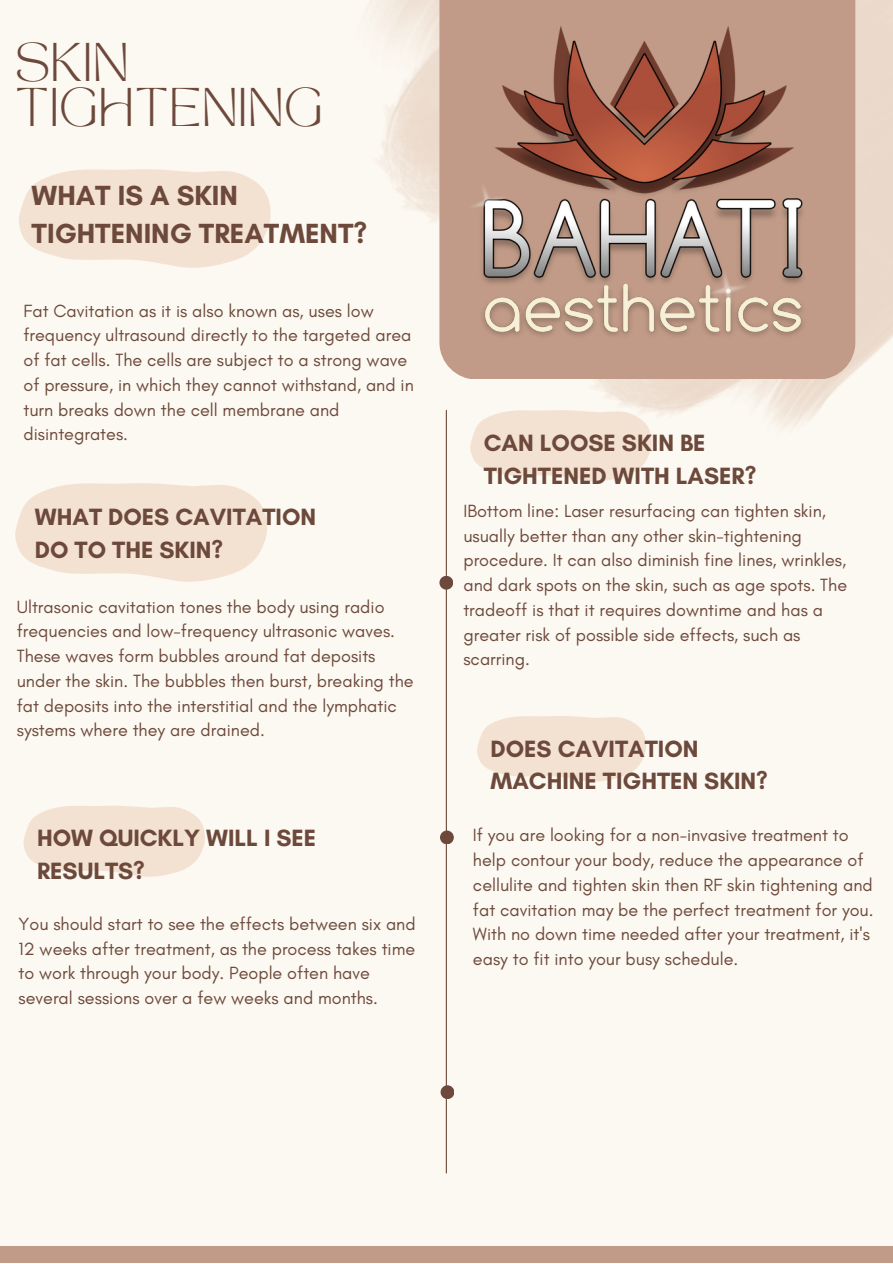
<style>
.page{position:relative;width:893px;height:1264px;background:#fff}
.page>*{position:absolute;margin:0;border:0;box-sizing:border-box;transform-origin:0 0}
.t1{font:38.1px/45px "TAN MON CHERI Regular";letter-spacing:.02em;color:#6d493b}
.t2{font:700 28.2px/38.4px "Glacial Indifference";color:#6d493b}
.t3{font:700 24px/32.5px "Glacial Indifference";color:#6d493b}
.t4{font:18px/24.8px "Glacial Indifference";color:#6d493b}
</style>
<div class="page">
<div style="left:0;top:0;width:892px;height:1262px;background:#fcf9f2"></div>
<img style="left:369px;top:0;width:523px;height:524px">
<div style="left:439px;top:0;width:416px;height:379px;background:#c19b87"></div>
<hr style="left:446px;top:410px;width:1px;height:762px;background:#6d493b">
<svg style="left:19px;top:169px;width:252px;height:99px"></svg>
<div style="left:439px;top:576px;width:14px;height:13px;background:#6d493b;border-radius:50%"></div>
<div style="left:440px;top:830px;width:14px;height:14px;background:#6d493b;border-radius:50%"></div>
<div style="left:440px;top:1085px;width:14px;height:14px;background:#6d493b;border-radius:50%"></div>
<svg style="left:470px;top:410px;width:182px;height:71px"></svg>
<div style="left:0;top:1245px;width:892px;height:17px;background:#c19b87"></div>
<img style="left:439px;top:8px;width:364px;height:358px">
<svg style="left:15px;top:483px;width:252px;height:99px"></svg>
<svg style="left:477px;top:716px;width:169px;height:66px"></svg>
<svg style="left:24px;top:805px;width:181px;height:72px"></svg>
<h1 class="t1" style="left:15px;top:47px;width:309px">SKIN<br>TIGHTENING</h1>
<h2 class="t2" style="left:32px;top:176px;width:337px">WHAT IS A SKIN<br>TIGHTENING TREATMENT?</h2>
<p class="t4" style="left:23px;top:298px;width:392px">Fat Cavitation as it is also known as, uses low frequency ultrasound directly to the targeted area of fat cells. The cells are subject to a strong wave of pressure, in which they cannot withstand, and in turn breaks down the cell membrane and disintegrates.</p>
<h3 class="t3" style="left:35px;top:500px;width:283px">WHAT DOES CAVITATION<br>DO TO THE SKIN?</h3>
<p class="t4" style="left:17px;top:594px;width:398px">Ultrasonic cavitation tones the body using radio frequencies and low-frequency ultrasonic waves.<br>These waves form bubbles around fat deposits under the skin. The bubbles then burst, breaking the fat deposits into the interstitial and the lymphatic systems where they are drained.</p>
<h3 class="t3" style="left:37px;top:821px;width:281px">HOW QUICKLY WILL I SEE<br>RESULTS?</h3>
<p class="t4" style="left:19px;top:911px;width:398px">You should start to see the effects between six and 12 weeks after treatment, as the process takes time to work through your body. People often have several sessions over a few weeks and months.</p>
<h3 class="t3" style="left:483px;top:426px;width:274px">CAN LOOSE SKIN BE<br>TIGHTENED WITH LASER?</h3>
<p class="t4" style="left:463px;top:498px;width:385px">IBottom line: Laser resurfacing can tighten skin, usually better than any other skin-tightening procedure. It can also diminish fine lines, wrinkles, and dark spots on the skin, such as age spots. The tradeoff is that it requires downtime and has a greater risk of possible side effects, such as scarring.</p>
<h3 class="t3" style="left:490px;top:732px;width:279px">DOES CAVITATION<br>MACHINE TIGHTEN SKIN?</h3>
<p class="t4" style="left:473px;top:822px;width:402px">If you are looking for a non-invasive treatment to help contour your body, reduce the appearance of cellulite and tighten skin then RF skin tightening and fat cavitation may be the perfect treatment for you.<br>With no down time needed after your treatment, it's easy to fit into your busy schedule.</p>
</div>
